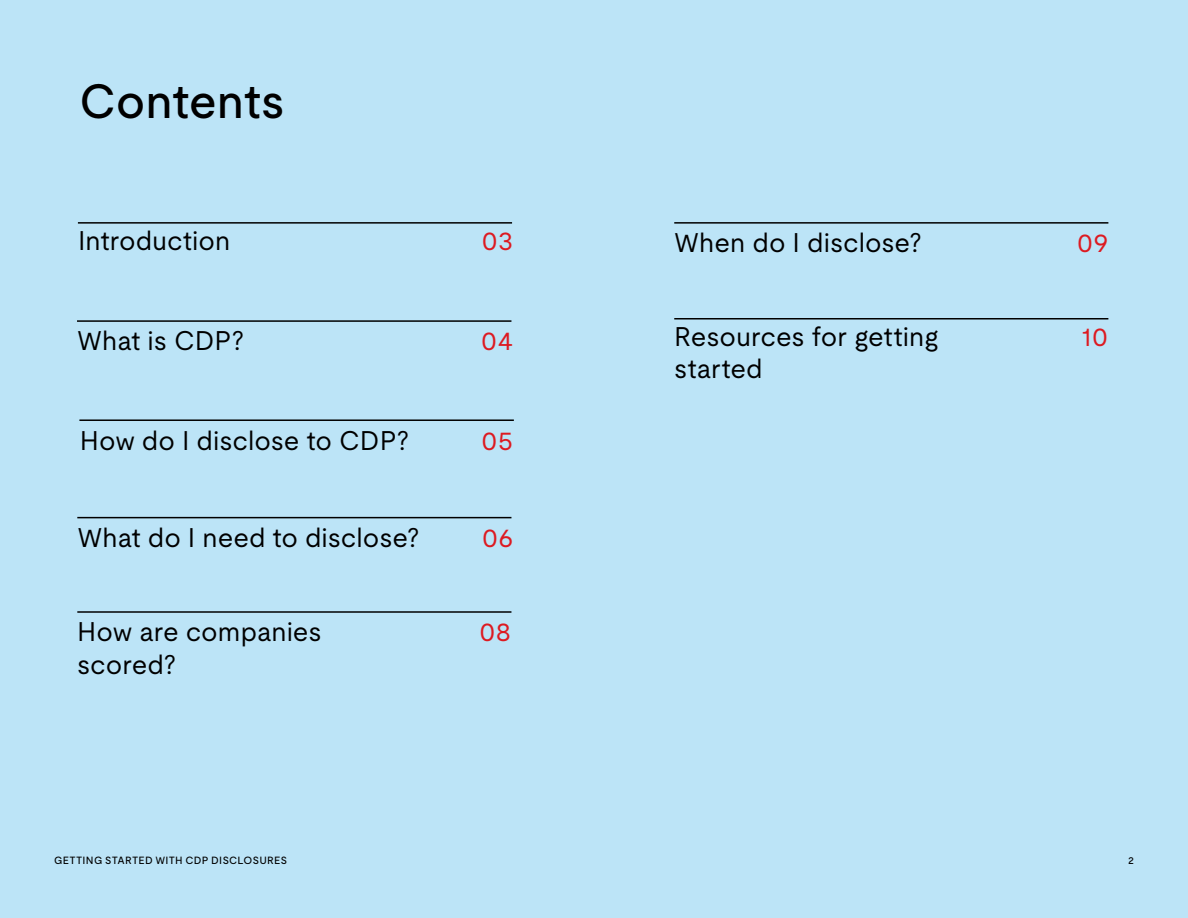
<style>
.page{position:relative;width:1188px;height:918px;background:#bce4f7}
.page>*{position:absolute;margin:0;border:0;box-sizing:border-box;transform-origin:0 0}
.t1{font:500 48px "UL Moderat";letter-spacing:-.005em;color:#000}
.t2{font:27px "UL Moderat";color:#000}
.t3{font:27px "UL Moderat";color:#dd1a21}
.t4{font:500 10.5px "UL Moderat";letter-spacing:.03em;color:#000}
</style>
<div class="page">
<hr style="left:78px;top:222px;width:434px;height:2px;background:#000">
<hr style="left:77px;top:320px;width:434px;height:2px;background:#000">
<hr style="left:674px;top:222px;width:434px;height:2px;background:#000">
<hr style="left:77px;top:611px;width:434px;height:2px;background:#000">
<hr style="left:79px;top:419px;width:435px;height:2px;background:#000">
<hr style="left:77px;top:517px;width:434px;height:1px;background:#000">
<hr style="left:674px;top:318px;width:434px;height:2px;background:#000">
<h1 class="t1" style="left:79px;top:64px;width:207px">Contents</h1>
<p class="t2" style="left:78px;top:220px;width:154px">Introduction</p>
<p class="t3" style="left:481px;top:220px;width:33px">03</p>
<p class="t2" style="left:77px;top:319px;width:169px">What is CDP?</p>
<p class="t3" style="left:481px;top:319px;width:34px">04</p>
<p class="t2" style="left:80px;top:419px;width:331px">How do I disclose to CDP?</p>
<p class="t3" style="left:481px;top:419px;width:34px">05</p>
<p class="t2" style="left:77px;top:516px;width:344px">What do I need to disclose?</p>
<p class="t3" style="left:482px;top:516px;width:33px">06</p>
<p class="t2" style="left:77px;top:610px;width:246px">How are companies</p>
<p class="t3" style="left:479px;top:610px;width:34px">08</p>
<p class="t2" style="left:77px;top:643px;width:100px">scored?</p>
<p class="t2" style="left:674px;top:221px;width:249px">When do I disclose?</p>
<p class="t3" style="left:1077px;top:221px;width:33px">09</p>
<p class="t2" style="left:674px;top:315px;width:266px">Resources for getting</p>
<p class="t3" style="left:1081px;top:315px;width:29px">10</p>
<p class="t2" style="left:674px;top:347px;width:90px">started</p>
<p class="t4" style="left:54px;top:852px;width:234px">GETTING STARTED WITH CDP DISCLOSURES</p>
<p class="t4" style="left:1128px;top:852px;width:7px">2</p>
</div>
